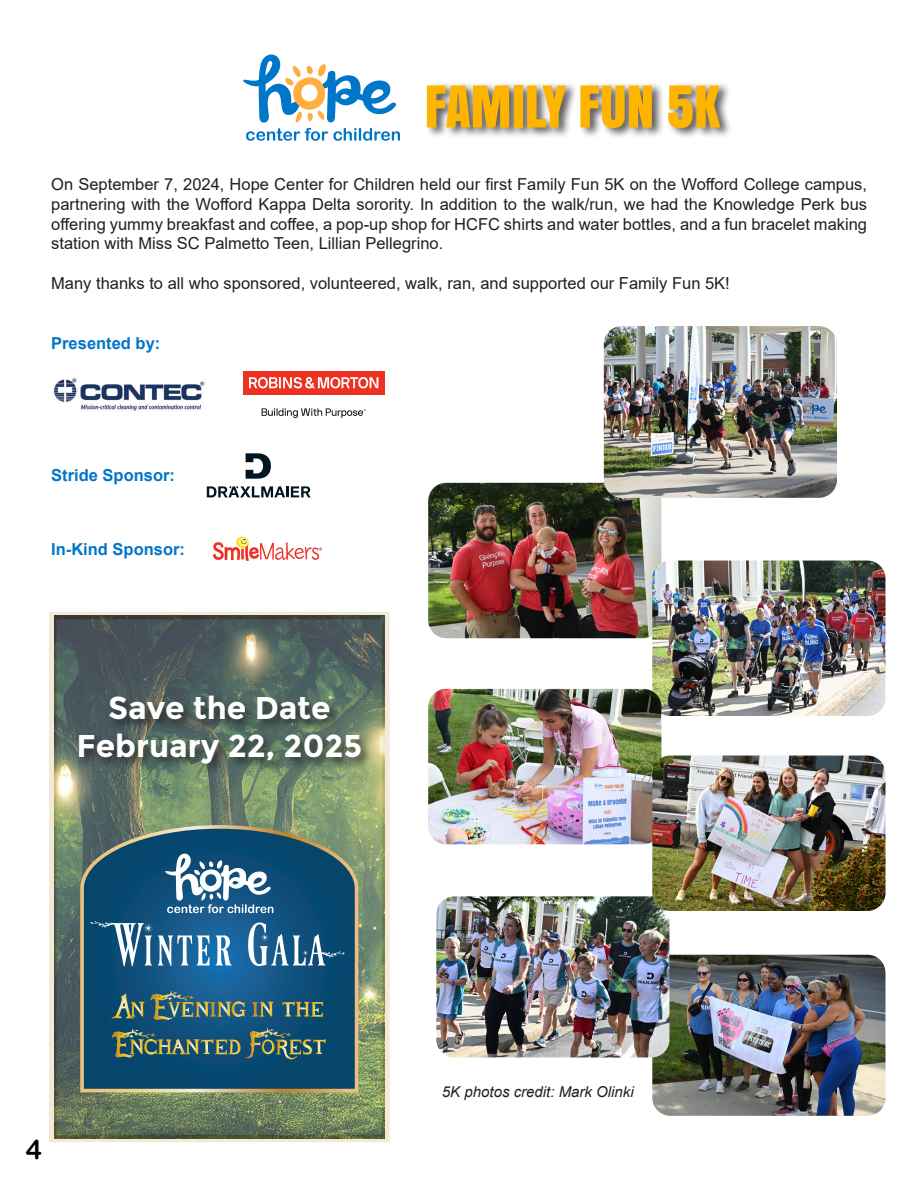
<style>
.page{position:relative;width:918px;height:1188px;background:#fff}
.page>*{position:absolute;margin:0;border:0;box-sizing:border-box;transform-origin:0 0}
.t1{font:54px "Anton";color:#ffb500}
.t2{font:700 31.5px "Montserrat";color:#fff}
.t3{font:27px "Arial Rounded MT Bold";color:#000}
.t4{font:16.5px/19.8px "Arial";color:#231f20;text-align:justify}
.t5{font:700 16.5px "Arial";color:#0076c8}
.t6{font:italic 15px "Arial";color:#231f20}
</style>
<div class="page">
<svg style="left:49px;top:612px;width:341px;height:530px;background:#75836e"></svg>
<div style="left:243px;top:371px;width:141px;height:23px;background:#ef3122"></div>
<svg style="left:249px;top:377px;width:129px;height:11px"></svg>
<svg style="left:262px;top:408px;width:104px;height:10px"></svg>
<img style="left:53px;top:378px;width:152px;height:33px">
<img style="left:214px;top:538px;width:108px;height:23px">
<svg style="left:246px;top:453px;width:25px;height:26px"></svg>
<svg style="left:207px;top:486px;width:104px;height:11px"></svg>
<div style="left:425px;top:82px;width:308px;height:57px;background:#231f20;opacity:.75"></div>
<img style="left:428px;top:483px;width:233px;height:155px">
<img style="left:604px;top:326px;width:233px;height:172px">
<img style="left:652px;top:561px;width:233px;height:155px">
<img style="left:652px;top:955px;width:233px;height:161px">
<img style="left:436px;top:896px;width:233px;height:161px">
<img style="left:428px;top:689px;width:233px;height:155px">
<svg style="left:243px;top:54px;width:157px;height:87px"></svg>
<img style="left:652px;top:756px;width:233px;height:155px">
<svg style="left:80px;top:825px;width:278px;height:267px;background:#215979"></svg>
<svg style="left:82px;top:827px;width:275px;height:86px;background:#37677e"></svg>
<svg style="left:216px;top:935px;width:16px;height:31px"></svg>
<svg style="left:112px;top:991px;width:235px;height:29px;background:#3b6774"></svg>
<img style="left:112px;top:1028px;width:214px;height:32px">
<svg style="left:248px;top:923px;width:97px;height:43px"></svg>
<svg style="left:90px;top:921px;width:120px;height:45px"></svg>
<div style="left:76px;top:693px;width:297px;height:83px;background:#231f20;opacity:.75"></div>
<p class="t1" style="left:425px;top:64px;width:297px">FAMILY FUN 5K</p>
<p class="t4" style="left:51px;top:174px;width:817px">On September 7, 2024, Hope Center for Children held our first Family Fun 5K on the Wofford College campus, partnering with the Wofford Kappa Delta sorority. In addition to the walk/run, we had the Knowledge Perk bus offering yummy breakfast and coffee, a pop-up shop for HCFC shirts and water bottles, and a fun bracelet making station with Miss SC Palmetto Teen, Lillian Pellegrino.</p>
<p class="t4" style="left:51px;top:273px;width:680px">Many thanks to all who sponsored, volunteered, walk, ran, and supported our Family Fun 5K!</p>
<p class="t5" style="left:51px;top:332px;width:111px">Presented by:</p>
<p class="t5" style="left:51px;top:464px;width:125px">Stride Sponsor:</p>
<p class="t5" style="left:51px;top:538px;width:135px">In-Kind Sponsor:</p>
<p class="t2" style="left:108px;top:690px;width:224px">Save the Date</p>
<p class="t2" style="left:76px;top:727px;width:287px">February 22, 2025</p>
<p class="t3" style="left:26px;top:1133px;width:18px">4</p>
<p class="t6" style="left:442px;top:1082px;width:193px">5K photos credit: Mark Olinki</p>
</div>
